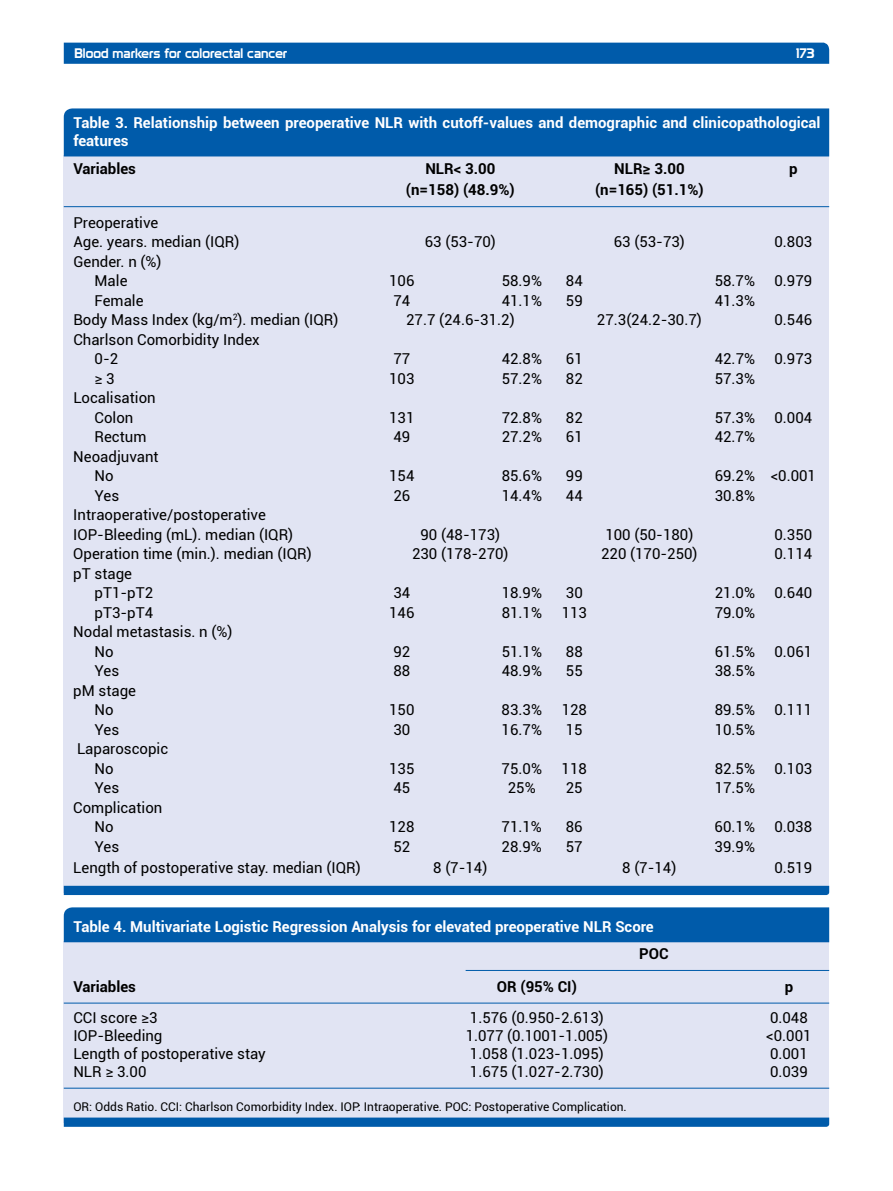
<style>
.page{position:relative;width:893px;height:1191px;background:#fff}
.page>*{position:absolute;margin:0;border:0;box-sizing:border-box;transform-origin:0 0}
.t1{font:15px/19.5px "Roboto";color:#000}
.t2{font:700 15px/18px "Roboto";color:#fff}
.t3{font:700 15px "Roboto";color:#000}
.t4{font:13.5px "Prototype";color:#fff}
.t5{font:12px "Roboto";color:#000}
</style>
<div class="page">
<div style="left:64px;top:43px;width:765px;height:21px;background:#005baa"></div>
<div style="left:64px;top:156px;width:765px;height:737px;background:#e1e4f3"></div>
<div style="left:64px;top:108px;width:765px;height:48px;background:#005baa"></div>
<svg style="left:64px;top:885px;width:765px;height:10px;background:#1266af"></svg>
<hr style="left:64px;top:206px;width:765px;height:1px;background:#005baa">
<div style="left:64px;top:941px;width:765px;height:182px;background:#e1e4f3"></div>
<div style="left:64px;top:907px;width:765px;height:35px;background:#005baa"></div>
<svg style="left:64px;top:1117px;width:765px;height:9px;background:#0e63ae"></svg>
<hr style="left:64px;top:1002px;width:765px;height:1px;background:#005baa">
<hr style="left:64px;top:1087px;width:765px;height:1px;background:#005baa">
<hr style="left:466px;top:970px;width:363px;height:1px;background:#005baa">
<p class="t4" style="left:74px;top:45px;width:214px">Blood markers for colorectal cancer</p>
<p class="t4" style="left:796px;top:45px;width:20px">173</p>
<p class="t2" style="left:73px;top:113px;width:749px">Table 3. Relationship between preoperative NLR with cutoff-values and demographic and clinicopathological features</p>
<p class="t3" style="left:73px;top:158px;width:64px">Variables</p>
<p class="t3" style="left:425px;top:158px;width:72px">NLR&lt; 3.00</p>
<p class="t3" style="left:614px;top:158px;width:72px">NLR≥ 3.00</p>
<p class="t3" style="left:789px;top:158px;width:10px">p</p>
<p class="t3" style="left:406px;top:179px;width:110px">(n=158) (48.9%)</p>
<p class="t3" style="left:595px;top:179px;width:110px">(n=165) (51.1%)</p>
<p class="t1" style="left:73px;top:212px;width:168px">Preoperative<br>Age. years. median (IQR)</p>
<p class="t1" style="left:425px;top:231px;width:73px">63 (53-70)</p>
<p class="t1" style="left:614px;top:231px;width:73px">63 (53-73)</p>
<p class="t1" style="left:774px;top:231px;width:39px">0.803</p>
<p class="t1" style="left:95px;top:251px;width:68px;text-indent:-21px">Gender. n (%)<br>Male</p>
<p class="t1" style="left:389px;top:270px;width:27px">106</p>
<p class="t1" style="left:502px;top:270px;width:42px">58.9%</p>
<p class="t1" style="left:566px;top:270px;width:18px">84</p>
<p class="t1" style="left:715px;top:270px;width:42px">58.7%</p>
<p class="t1" style="left:774px;top:270px;width:39px">0.979</p>
<p class="t1" style="left:95px;top:290px;width:50px">Female</p>
<p class="t1" style="left:393px;top:290px;width:18px">74</p>
<p class="t1" style="left:502px;top:290px;width:42px">41.1%</p>
<p class="t1" style="left:566px;top:290px;width:18px">59</p>
<p class="t1" style="left:715px;top:290px;width:42px">41.3%</p>
<p class="t1" style="left:73px;top:309px;width:267px">Body Mass Index (kg/m<sup>2</sup>). median (IQR)</p>
<p class="t1" style="left:406px;top:309px;width:110px">27.7 (24.6-31.2)</p>
<p class="t1" style="left:597px;top:309px;width:106px">27.3(24.2-30.7)</p>
<p class="t1" style="left:774px;top:309px;width:39px">0.546</p>
<p class="t1" style="left:95px;top:329px;width:167px;text-indent:-21px">Charlson Comorbidity Index<br>0-2</p>
<p class="t1" style="left:393px;top:348px;width:18px">77</p>
<p class="t1" style="left:502px;top:348px;width:42px">42.8%</p>
<p class="t1" style="left:566px;top:348px;width:18px">61</p>
<p class="t1" style="left:715px;top:348px;width:42px">42.7%</p>
<p class="t1" style="left:774px;top:348px;width:39px">0.973</p>
<p class="t1" style="left:95px;top:368px;width:22px">≥ 3</p>
<p class="t1" style="left:389px;top:368px;width:27px">103</p>
<p class="t1" style="left:502px;top:368px;width:42px">57.2%</p>
<p class="t1" style="left:566px;top:368px;width:18px">82</p>
<p class="t1" style="left:715px;top:368px;width:42px">57.3%</p>
<p class="t1" style="left:73px;top:387px;width:84px;text-align:center">Localisation<br>Colon</p>
<p class="t1" style="left:389px;top:407px;width:27px">131</p>
<p class="t1" style="left:502px;top:407px;width:42px">72.8%</p>
<p class="t1" style="left:566px;top:407px;width:18px">82</p>
<p class="t1" style="left:715px;top:407px;width:42px">57.3%</p>
<p class="t1" style="left:774px;top:407px;width:39px">0.004</p>
<p class="t1" style="left:95px;top:426px;width:53px">Rectum</p>
<p class="t1" style="left:393px;top:426px;width:18px">49</p>
<p class="t1" style="left:502px;top:426px;width:42px">27.2%</p>
<p class="t1" style="left:566px;top:426px;width:18px">61</p>
<p class="t1" style="left:715px;top:426px;width:42px">42.7%</p>
<p class="t1" style="left:95px;top:446px;width:66px;text-indent:-21px">Neoadjuvant<br>No</p>
<p class="t1" style="left:389px;top:465px;width:27px">154</p>
<p class="t1" style="left:502px;top:465px;width:42px">85.6%</p>
<p class="t1" style="left:566px;top:465px;width:18px">99</p>
<p class="t1" style="left:715px;top:465px;width:103px">69.2% &lt;0.001</p>
<p class="t1" style="left:95px;top:485px;width:26px">Yes</p>
<p class="t1" style="left:393px;top:485px;width:18px">26</p>
<p class="t1" style="left:502px;top:485px;width:42px">14.4%</p>
<p class="t1" style="left:566px;top:485px;width:18px">44</p>
<p class="t1" style="left:715px;top:485px;width:42px">30.8%</p>
<p class="t1" style="left:73px;top:504px;width:221px">Intraoperative/postoperative<br>IOP-Bleeding (mL). median (IQR)</p>
<p class="t1" style="left:420px;top:524px;width:81px">90 (48-173)</p>
<p class="t1" style="left:605px;top:524px;width:90px">100 (50-180)</p>
<p class="t1" style="left:774px;top:524px;width:39px">0.350</p>
<p class="t1" style="left:73px;top:543px;width:240px">Operation time (min.). median (IQR)</p>
<p class="t1" style="left:412px;top:543px;width:98px">230 (178-270)</p>
<p class="t1" style="left:601px;top:543px;width:98px">220 (170-250)</p>
<p class="t1" style="left:774px;top:543px;width:39px">0.114</p>
<p class="t1" style="left:95px;top:563px;width:60px;text-indent:-21px">pT stage pT1-pT2</p>
<p class="t1" style="left:393px;top:582px;width:18px">34</p>
<p class="t1" style="left:502px;top:582px;width:42px">18.9%</p>
<p class="t1" style="left:566px;top:582px;width:18px">30</p>
<p class="t1" style="left:715px;top:582px;width:42px">21.0%</p>
<p class="t1" style="left:774px;top:582px;width:39px">0.640</p>
<p class="t1" style="left:95px;top:602px;width:60px">pT3-pT4</p>
<p class="t1" style="left:389px;top:602px;width:27px">146</p>
<p class="t1" style="left:502px;top:602px;width:42px">81.1%</p>
<p class="t1" style="left:562px;top:602px;width:27px">113</p>
<p class="t1" style="left:715px;top:602px;width:42px">79.0%</p>
<p class="t1" style="left:95px;top:621px;width:139px;text-indent:-21px">Nodal metastasis. n (%)<br>No</p>
<p class="t1" style="left:393px;top:641px;width:18px">92</p>
<p class="t1" style="left:502px;top:641px;width:42px">51.1%</p>
<p class="t1" style="left:566px;top:641px;width:18px">88</p>
<p class="t1" style="left:715px;top:641px;width:42px">61.5%</p>
<p class="t1" style="left:774px;top:641px;width:39px">0.061</p>
<p class="t1" style="left:95px;top:660px;width:26px">Yes</p>
<p class="t1" style="left:393px;top:660px;width:18px">88</p>
<p class="t1" style="left:502px;top:660px;width:42px">48.9%</p>
<p class="t1" style="left:566px;top:660px;width:18px">55</p>
<p class="t1" style="left:715px;top:660px;width:42px">38.5%</p>
<p class="t1" style="left:73px;top:680px;width:64px;text-align:center">pM stage<br>No</p>
<p class="t1" style="left:389px;top:699px;width:27px">150</p>
<p class="t1" style="left:502px;top:699px;width:42px">83.3%</p>
<p class="t1" style="left:562px;top:699px;width:27px">128</p>
<p class="t1" style="left:715px;top:699px;width:42px">89.5%</p>
<p class="t1" style="left:774px;top:699px;width:39px">0.111</p>
<p class="t1" style="left:95px;top:719px;width:26px">Yes</p>
<p class="t1" style="left:393px;top:719px;width:18px">30</p>
<p class="t1" style="left:502px;top:719px;width:42px">16.7%</p>
<p class="t1" style="left:566px;top:719px;width:18px">15</p>
<p class="t1" style="left:715px;top:719px;width:42px">10.5%</p>
<p class="t1" style="left:95px;top:738px;width:75px;text-indent:-18px">Laparoscopic<br>No</p>
<p class="t1" style="left:389px;top:758px;width:27px">135</p>
<p class="t1" style="left:502px;top:758px;width:42px">75.0%</p>
<p class="t1" style="left:562px;top:758px;width:27px">118</p>
<p class="t1" style="left:715px;top:758px;width:42px">82.5%</p>
<p class="t1" style="left:774px;top:758px;width:39px">0.103</p>
<p class="t1" style="left:95px;top:777px;width:26px">Yes</p>
<p class="t1" style="left:393px;top:777px;width:18px">45</p>
<p class="t1" style="left:508px;top:777px;width:29px">25%</p>
<p class="t1" style="left:566px;top:777px;width:18px">25</p>
<p class="t1" style="left:715px;top:777px;width:42px">17.5%</p>
<p class="t1" style="left:95px;top:797px;width:69px;text-indent:-21px">Complication<br>No</p>
<p class="t1" style="left:389px;top:816px;width:27px">128</p>
<p class="t1" style="left:502px;top:816px;width:42px">71.1%</p>
<p class="t1" style="left:566px;top:816px;width:18px">86</p>
<p class="t1" style="left:715px;top:816px;width:42px">60.1%</p>
<p class="t1" style="left:774px;top:816px;width:39px">0.038</p>
<p class="t1" style="left:95px;top:836px;width:26px">Yes</p>
<p class="t1" style="left:393px;top:836px;width:18px">52</p>
<p class="t1" style="left:502px;top:836px;width:42px">28.9%</p>
<p class="t1" style="left:566px;top:836px;width:18px">57</p>
<p class="t1" style="left:715px;top:836px;width:42px">39.9%</p>
<p class="t1" style="left:73px;top:857px;width:289px">Length of postoperative stay. median (IQR)</p>
<p class="t1" style="left:433px;top:857px;width:56px">8 (7-14)</p>
<p class="t1" style="left:622px;top:857px;width:56px">8 (7-14)</p>
<p class="t1" style="left:774px;top:857px;width:39px">0.519</p>
<p class="t2" style="left:73px;top:916px;width:582px">Table 4. Multivariate Logistic Regression Analysis for elevated preoperative NLR Score</p>
<p class="t3" style="left:639px;top:942px;width:31px">POC</p>
<p class="t3" style="left:73px;top:976px;width:64px">Variables</p>
<p class="t3" style="left:497px;top:976px;width:82px">OR (95% CI)</p>
<p class="t3" style="left:785px;top:976px;width:10px">p</p>
<p class="t1" style="left:73px;top:1007px;width:86px">CCI score ≥3</p>
<p class="t1" style="left:470px;top:1007px;width:135px">1.576 (0.950-2.613)</p>
<p class="t1" style="left:770px;top:1007px;width:39px">0.048</p>
<p class="t1" style="left:73px;top:1025px;width:91px">IOP-Bleeding</p>
<p class="t1" style="left:466px;top:1025px;width:144px">1.077 (0.1001-1.005)</p>
<p class="t1" style="left:766px;top:1025px;width:47px">&lt;0.001</p>
<p class="t1" style="left:73px;top:1043px;width:194px">Length of postoperative stay</p>
<p class="t1" style="left:470px;top:1043px;width:135px">1.058 (1.023-1.095)</p>
<p class="t1" style="left:770px;top:1043px;width:39px">0.001</p>
<p class="t1" style="left:73px;top:1061px;width:75px">NLR ≥ 3.00</p>
<p class="t1" style="left:470px;top:1061px;width:135px">1.675 (1.027-2.730)</p>
<p class="t1" style="left:770px;top:1061px;width:39px">0.039</p>
<p class="t5" style="left:73px;top:1098px;width:555px">OR: Odds Ratio. CCI: Charlson Comorbidity Index. IOP: Intraoperative. POC: Postoperative Complication.</p>
</div>
